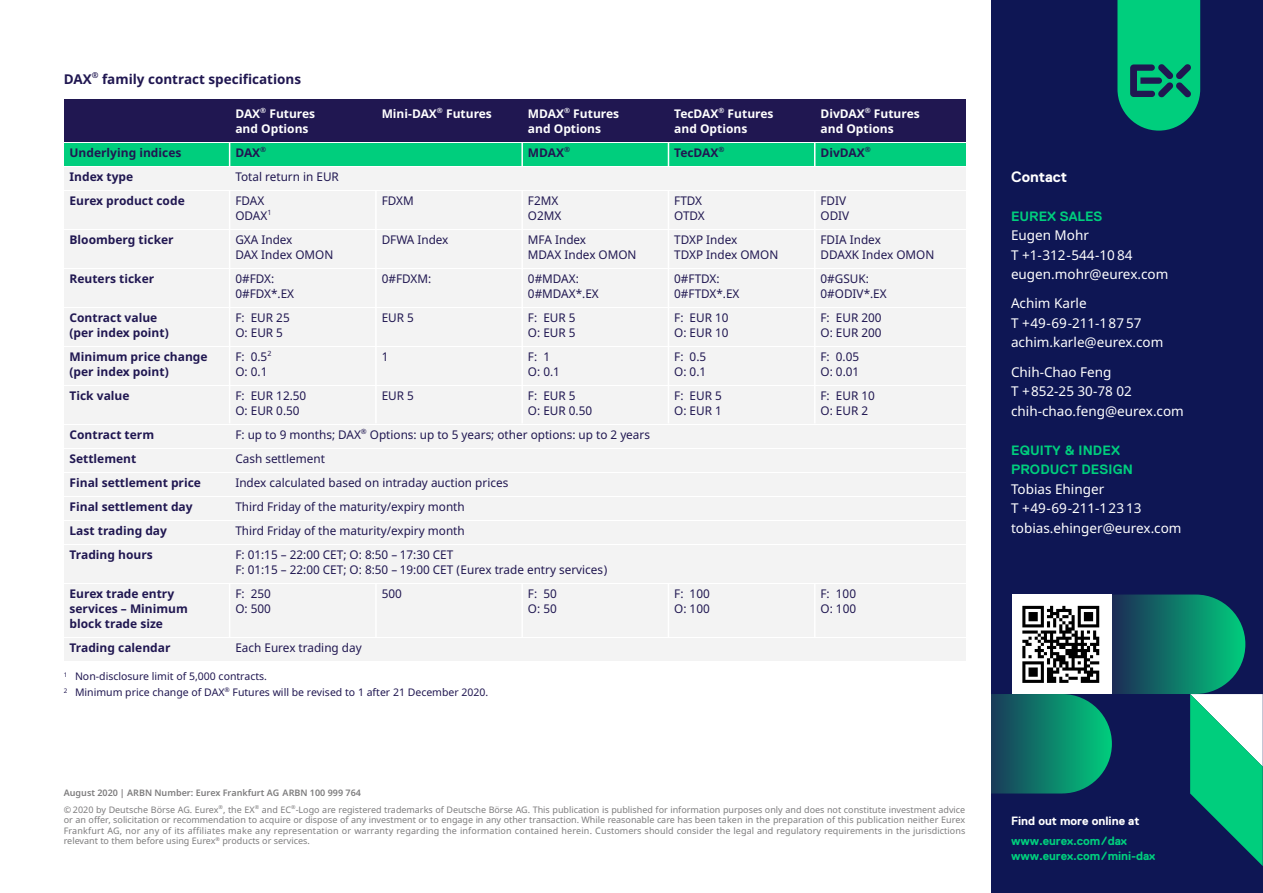
<style>
.page{position:relative;width:1263px;height:893px;background:#fff}
.page>*{position:absolute;margin:0;border:0;box-sizing:border-box;transform-origin:0 0}
.t1{font:700 15px "Replica";color:#fff}
.t2{font:13.5px/19.5px "Noto Sans";color:#fff}
.t3{font:700 13.5px/19.5px "Replica";letter-spacing:.01em;color:#00ce7d}
.t4{font:700 13.5px "Noto Sans";color:#201751}
.t5{font:12px/15px "Noto Sans";color:#201751}
.t6{font:700 12px/24px "Noto Sans";color:#201751}
.t7{font:700 12px/15px "Noto Sans";color:#fff}
.t8{font:700 12px/15px "Replica";letter-spacing:-.01em;color:#00ce7d}
.t9{font:700 12px "Replica";color:#fff}
.t10{font:10.5px/16.2px "Noto Sans";color:#201751}
.t11{font:9px/10.5px "Noto Sans";color:#7d7c7d}
.s1{font-weight:700}
.s2{font-weight:600}
</style>
<div class="page">
<div style="left:64px;top:99px;width:901px;height:42px;background:#201751"></div>
<div style="left:64px;top:143px;width:901px;height:22px;background:#00ce7d"></div>
<div style="left:64px;top:167px;width:901px;height:22px;background:#f3f3f3"></div>
<div style="left:64px;top:191px;width:901px;height:37px;background:#f3f3f3"></div>
<div style="left:64px;top:230px;width:901px;height:37px;background:#f3f3f3"></div>
<div style="left:64px;top:269px;width:901px;height:37px;background:#f3f3f3"></div>
<div style="left:64px;top:308px;width:901px;height:37px;background:#f3f3f3"></div>
<div style="left:64px;top:347px;width:901px;height:37px;background:#f3f3f3"></div>
<div style="left:64px;top:386px;width:901px;height:37px;background:#f3f3f3"></div>
<div style="left:64px;top:425px;width:901px;height:22px;background:#f3f3f3"></div>
<div style="left:64px;top:449px;width:901px;height:22px;background:#f3f3f3"></div>
<div style="left:64px;top:473px;width:901px;height:22px;background:#f3f3f3"></div>
<div style="left:64px;top:497px;width:901px;height:22px;background:#f3f3f3"></div>
<div style="left:64px;top:521px;width:901px;height:22px;background:#f3f3f3"></div>
<div style="left:64px;top:545px;width:901px;height:37px;background:#f3f3f3"></div>
<div style="left:64px;top:584px;width:901px;height:52px;background:#f3f3f3"></div>
<div style="left:64px;top:638px;width:901px;height:22px;background:#f3f3f3"></div>
<div style="left:991px;top:0;width:272px;height:893px;background:#0e1654"></div>
<svg style="left:1117px;top:0;width:83px;height:131px;background:#04af75"></svg>
<svg style="left:991px;top:594px;width:272px;height:272px"></svg>
<svg style="left:229px;top:143px;width:1px;height:22px"></svg>
<hr style="left:521px;top:142px;width:2px;height:24px;background:#fff">
<svg style="left:668px;top:143px;width:1px;height:22px"></svg>
<svg style="left:814px;top:143px;width:1px;height:22px"></svg>
<hr style="left:229px;top:190px;width:1px;height:233px;background:#fff">
<hr style="left:375px;top:190px;width:2px;height:233px;background:#fff">
<hr style="left:521px;top:190px;width:2px;height:233px;background:#fff">
<hr style="left:668px;top:190px;width:1px;height:233px;background:#fff">
<hr style="left:814px;top:190px;width:1px;height:233px;background:#fff">
<hr style="left:229px;top:584px;width:1px;height:54px;background:#fff">
<hr style="left:375px;top:584px;width:2px;height:54px;background:#fff">
<hr style="left:521px;top:584px;width:2px;height:54px;background:#fff">
<hr style="left:668px;top:584px;width:1px;height:54px;background:#fff">
<hr style="left:814px;top:584px;width:1px;height:54px;background:#fff">
<p class="t4" style="left:64px;top:70px;width:239px">DAX<sup>®</sup> family contract specifications</p>
<p class="t6" style="left:70px;top:141px;width:117px">Underlying indices<br>Index type<br>Eurex product code</p>
<p class="t6" style="left:70px;top:228px;width:106px">Bloomberg ticker</p>
<p class="t6" style="left:70px;top:267px;width:86px">Reuters ticker</p>
<p class="t6" style="left:70px;top:311px;width:101px;line-height:15px">Contract value (per index point)</p>
<p class="t6" style="left:70px;top:350px;width:140px;line-height:15px">Minimum price change (per index point)</p>
<p class="t6" style="left:70px;top:384px;width:62px">Tick value</p>
<p class="t6" style="left:70px;top:423px;width:133px">Contract term<br>Settlement<br>Final settlement price<br>Final settlement day<br>Last trading day<br>Trading hours</p>
<p class="t6" style="left:70px;top:587px;width:120px;line-height:15px">Eurex trade entry services – Minimum block trade size</p>
<p class="t6" style="left:70px;top:636px;width:103px">Trading calendar</p>
<p class="t7" style="left:235px;top:107px;width:81px">DAX<sup>®</sup> Futures and Options</p>
<p class="t5" style="left:235px;top:141px;width:105px;line-height:24px"><span class="s1">DAX</span><sup>®<br></sup>Total return in EUR<br>FDAX</p>
<p class="t5" style="left:235px;top:204px;width:59px;line-height:24px">ODAX<sup>1<br></sup>GXA Index</p>
<p class="t5" style="left:235px;top:243px;width:99px;line-height:24px">DAX Index OMON<br>0#FDX:</p>
<p class="t5" style="left:235px;top:282px;width:60px;line-height:24px">0#FDX*.EX<br>F: EUR 25</p>
<p class="t5" style="left:235px;top:321px;width:49px;line-height:24px">O: EUR 5<br>F: 0.5<sup>2</sup></p>
<p class="t5" style="left:235px;top:360px;width:72px;line-height:24px">O: 0.1<br>F: EUR 12.50</p>
<p class="t5" style="left:235px;top:399px;width:416px;line-height:24px">O: EUR 0.50<br>F: up to 9 months; DAX<sup>®</sup> Options: up to 5 years; other options: up to 2 years Cash settlement<br>Index calculated based on intraday auction prices<br>Third Friday of the maturity/expiry month<br>Third Friday of the maturity/expiry month<br>F: 01:15 – 22:00 CET; O: 8:50 – 17:30 CET</p>
<p class="t5" style="left:235px;top:558px;width:373px;line-height:24px">F: 01:15 – 22:00 CET; O: 8:50 – 19:00 CET (Eurex trade entry services)<br>F: 250</p>
<p class="t5" style="left:235px;top:602px;width:37px">O: 500</p>
<p class="t5" style="left:235px;top:641px;width:128px">Each Eurex trading day</p>
<p class="t7" style="left:382px;top:107px;width:112px">Mini-DAX<sup>®</sup> Futures</p>
<p class="t7" style="left:528px;top:107px;width:93px">MDAX<sup>®</sup> Futures and Options</p>
<p class="t6" style="left:528px;top:141px;width:44px">MDAX<sup>®</sup></p>
<p class="t5" style="left:528px;top:194px;width:35px">F2MX<br>O2MX</p>
<p class="t5" style="left:528px;top:233px;width:110px">MFA Index<br>MDAX Index OMON</p>
<p class="t5" style="left:528px;top:272px;width:72px">0#MDAX:<br>0#MDAX*.EX</p>
<p class="t5" style="left:528px;top:311px;width:49px">F: EUR 5<br>O: EUR 5</p>
<p class="t5" style="left:528px;top:350px;width:33px">F: 1<br>O: 0.1</p>
<p class="t5" style="left:528px;top:389px;width:66px">F: EUR 5<br>O: EUR 0.50</p>
<p class="t5" style="left:382px;top:194px;width:34px">FDXM</p>
<p class="t5" style="left:382px;top:233px;width:68px">DFWA Index</p>
<p class="t5" style="left:382px;top:272px;width:51px">0#FDXM:</p>
<p class="t5" style="left:382px;top:311px;width:34px">EUR 5</p>
<p class="t5" style="left:382px;top:350px;width:8px">1</p>
<p class="t5" style="left:382px;top:389px;width:34px">EUR 5</p>
<p class="t5" style="left:382px;top:587px;width:22px">500</p>
<p class="t5" style="left:528px;top:587px;width:30px">F: 50<br>O: 50</p>
<p class="t10" style="left:64px;top:669px;width:426px"><sup>1</sup> Non-disclosure limit of 5,000 contracts.<br><sup>2</sup> Minimum price change of DAX<sup>®</sup> Futures will be revised to 1 after 21 December 2020.</p>
<p class="t7" style="left:674px;top:107px;width:101px">TecDAX<sup>®</sup> Futures and Options</p>
<p class="t6" style="left:674px;top:141px;width:52px">TecDAX<sup>®</sup></p>
<p class="t5" style="left:674px;top:194px;width:32px">FTDX<br>OTDX</p>
<p class="t5" style="left:674px;top:233px;width:106px">TDXP Index<br>TDXP Index OMON</p>
<p class="t5" style="left:674px;top:272px;width:67px">0#FTDX:<br>0#FTDX*.EX</p>
<p class="t5" style="left:674px;top:311px;width:56px">F: EUR 10<br>O: EUR 10</p>
<p class="t5" style="left:674px;top:350px;width:33px">F: 0.5<br>O: 0.1</p>
<p class="t5" style="left:674px;top:389px;width:49px">F: EUR 5<br>O: EUR 1</p>
<p class="t5" style="left:674px;top:587px;width:37px">F: 100<br>O: 100</p>
<p class="t7" style="left:820px;top:107px;width:101px">DivDAX<sup>®</sup> Futures and Options</p>
<p class="t6" style="left:820px;top:141px;width:52px">DivDAX<sup>®</sup></p>
<p class="t5" style="left:820px;top:194px;width:30px">FDIV<br>ODIV</p>
<p class="t5" style="left:820px;top:233px;width:115px">FDIA Index<br>DDAXK Index OMON</p>
<p class="t5" style="left:820px;top:272px;width:68px">0#GSUK:<br>0#ODIV*.EX</p>
<p class="t5" style="left:820px;top:311px;width:63px">F: EUR 200<br>O: EUR 200</p>
<p class="t5" style="left:820px;top:350px;width:40px">F: 0.05<br>O: 0.01</p>
<p class="t5" style="left:820px;top:389px;width:56px">F: EUR 10<br>O: EUR 2</p>
<p class="t5" style="left:820px;top:587px;width:37px">F: 100<br>O: 100</p>
<p class="t11" style="left:64px;top:785px;width:903px;line-height:16.5px"><span class="s2">August 2020 | ARBN Number: Eurex Frankfurt AG ARBN 100 999 764<br></span>© 2020 by Deutsche Börse AG. Eurex<sup>®</sup>, the EX<sup>®</sup> and EC<sup>®</sup>-Logo are registered trademarks of Deutsche Börse AG. This publication is published for information purposes only and does not constitute investment advice</p>
<p class="t11" style="left:64px;top:815px;width:903px;text-align:justify">or an offer, solicitation or recommendation to acquire or dispose of any investment or to engage in any other transaction. While reasonable care has been taken in the preparation of this publication neither Eurex Frankfurt AG, nor any of its affiliates make any representation or warranty regarding the information contained herein. Customers should consider the legal and regulatory requirements in the jurisdictions relevant to them before using Eurex<sup>®</sup> products or services.</p>
<p class="t1" style="left:1011px;top:168px;width:58px">Contact</p>
<p class="t3" style="left:1011px;top:206px;width:93px">EUREX SALES</p>
<p class="t2" style="left:1011px;top:226px;width:159px">Eugen Mohr<br>T +1-312-544-10 84 eugen.mohr@eurex.com</p>
<p class="t2" style="left:1011px;top:294px;width:154px">Achim Karle<br>T +49-69-211-187 57 achim.karle@eurex.com</p>
<p class="t2" style="left:1011px;top:362px;width:174px">Chih-Chao Feng<br>T +852-25 30-78 02 chih-chao.feng@eurex.com</p>
<p class="t3" style="left:1011px;top:440px;width:124px">EQUITY &amp; INDEX<br>PRODUCT DESIGN</p>
<p class="t2" style="left:1011px;top:479px;width:172px">Tobias Ehinger<br>T +49-69-211-123 13 tobias.ehinger@eurex.com</p>
<p class="t9" style="left:1011px;top:814px;width:130px">Find out more online at</p>
<p class="t8" style="left:1011px;top:833px;width:146px">www.eurex.com/dax www.eurex.com/mini-dax</p>
</div>
